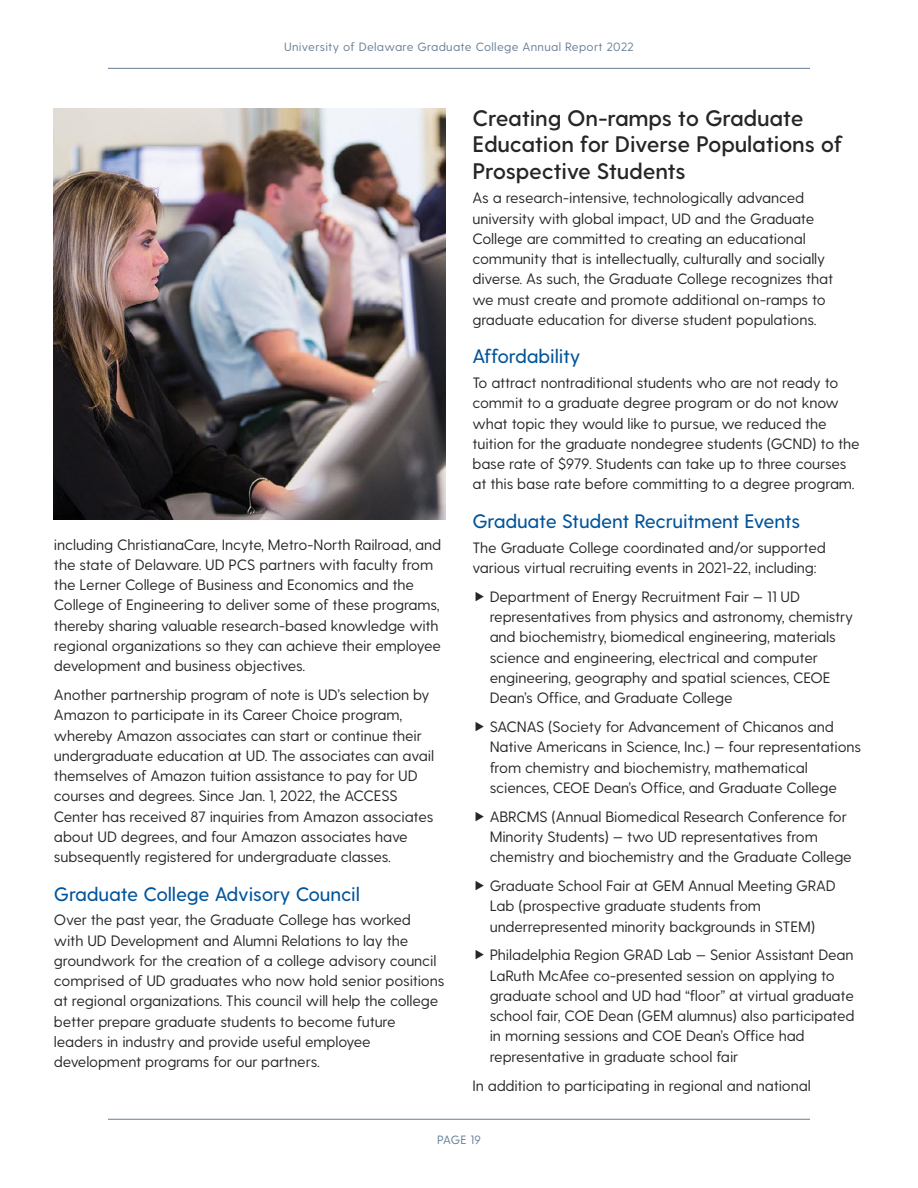
<style>
.page{position:relative;width:918px;height:1188px;background:#fff}
.page>*{position:absolute;margin:0;border:0;box-sizing:border-box;transform-origin:0 0}
.t1{font:600 22.5px/26.2px "Greycliff CF";letter-spacing:-.01em;color:#272526}
.t2{font:500 19.5px "Greycliff CF";letter-spacing:-.01em;color:#00549b}
.t3{font:15px/20.2px "Greycliff CF";letter-spacing:-.01em;color:#272526}
.t4{font:12px "Greycliff CF";letter-spacing:.025em;color:#667d93}
</style>
<div class="page">
<hr style="left:108px;top:1119px;width:702px;height:1px;background:#667d93">
<hr style="left:108px;top:68px;width:702px;height:1px;background:#667d93">
<img style="left:54px;top:108px;width:391px;height:412px">
<p class="t4" style="left:284px;top:42px;width:351px">University of Delaware Graduate College Annual Report 2022</p>
<p class="t3" style="left:54px;top:536px;width:389px">including ChristianaCare, Incyte, Metro-North Railroad, and the state of Delaware. UD PCS partners with faculty from the Lerner College of Business and Economics and the College of Engineering to deliver some of these programs, thereby sharing valuable research-based knowledge with regional organizations so they can achieve their employee development and business objectives.</p>
<p class="t3" style="left:54px;top:686px;width:382px">Another partnership program of note is UD’s selection by Amazon to participate in its Career Choice program, whereby Amazon associates can start or continue their undergraduate education at UD. The associates can avail themselves of Amazon tuition assistance to pay for UD courses and degrees. Since Jan. 1, 2022, the ACCESS Center has received 87 inquiries from Amazon associates about UD degrees, and four Amazon associates have subsequently registered for undergraduate classes.</p>
<p class="t2" style="left:54px;top:886px;width:308px">Graduate College Advisory Council</p>
<p class="t3" style="left:54px;top:911px;width:392px">Over the past year, the Graduate College has worked<br>with UD Development and Alumni Relations to lay the groundwork for the creation of a college advisory council comprised of UD graduates who now hold senior positions at regional organizations. This council will help the college better prepare graduate students to become future leaders in industry and provide useful employee development programs for our partners.</p>
<p class="t1" style="left:472px;top:107px;width:372px">Creating On-ramps to Graduate<br>Education for Diverse Populations of<br>Prospective Students</p>
<p class="t3" style="left:472px;top:189px;width:362px">As a research-intensive, technologically advanced university with global impact, UD and the Graduate College are committed to creating an educational community that is intellectually, culturally and socially diverse. As such, the Graduate College recognizes that we must create and promote additional on-ramps to graduate education for diverse student populations.</p>
<p class="t2" style="left:472px;top:349px;width:110px">Affordability</p>
<p class="t3" style="left:472px;top:374px;width:389px">To attract nontraditional students who are not ready to commit to a graduate degree program or do not know what topic they would like to pursue, we reduced the tuition for the graduate nondegree students (GCND) to the base rate of $979. Students can take up to three courses at this base rate before committing to a degree program.</p>
<p class="t2" style="left:472px;top:514px;width:329px">Graduate Student Recruitment Events</p>
<p class="t3" style="left:472px;top:539px;width:355px">The Graduate College coordinated and/or supported various virtual recruiting events in 2021-22, including:</p>
<p class="t3" style="left:490px;top:588px;width:365px;text-indent:-17px">• Department of Energy Recruitment Fair — 11 UD representatives from physics and astronomy, chemistry and biochemistry, biomedical engineering, materials science and engineering, electrical and computer engineering, geography and spatial sciences, CEOE Dean’s Office, and Graduate College</p>
<p class="t3" style="left:490px;top:718px;width:373px;text-indent:-17px">• SACNAS (Society for Advancement of Chicanos and Native Americans in Science, Inc.) — four representations from chemistry and biochemistry, mathematical sciences, CEOE Dean’s Office, and Graduate College</p>
<p class="t3" style="left:490px;top:808px;width:364px;text-indent:-17px">• ABRCMS (Annual Biomedical Research Conference for<br>Minority Students) — two UD representatives from chemistry and biochemistry and the Graduate College</p>
<p class="t3" style="left:490px;top:877px;width:348px;text-indent:-17px">• Graduate School Fair at GEM Annual Meeting GRAD<br>Lab (prospective graduate students from underrepresented minority backgrounds in STEM)</p>
<p class="t3" style="left:490px;top:946px;width:366px;text-indent:-17px">• Philadelphia Region GRAD Lab — Senior Assistant Dean LaRuth McAfee co-presented session on applying to graduate school and UD had “floor” at virtual graduate school fair, COE Dean (GEM alumnus) also participated in morning sessions and COE Dean’s Office had representative in graduate school fair</p>
<p class="t3" style="left:473px;top:1077px;width:340px">In addition to participating in regional and national</p>
<p class="t4" style="left:437px;top:1135px;width:45px">PAGE 19</p>
</div>
